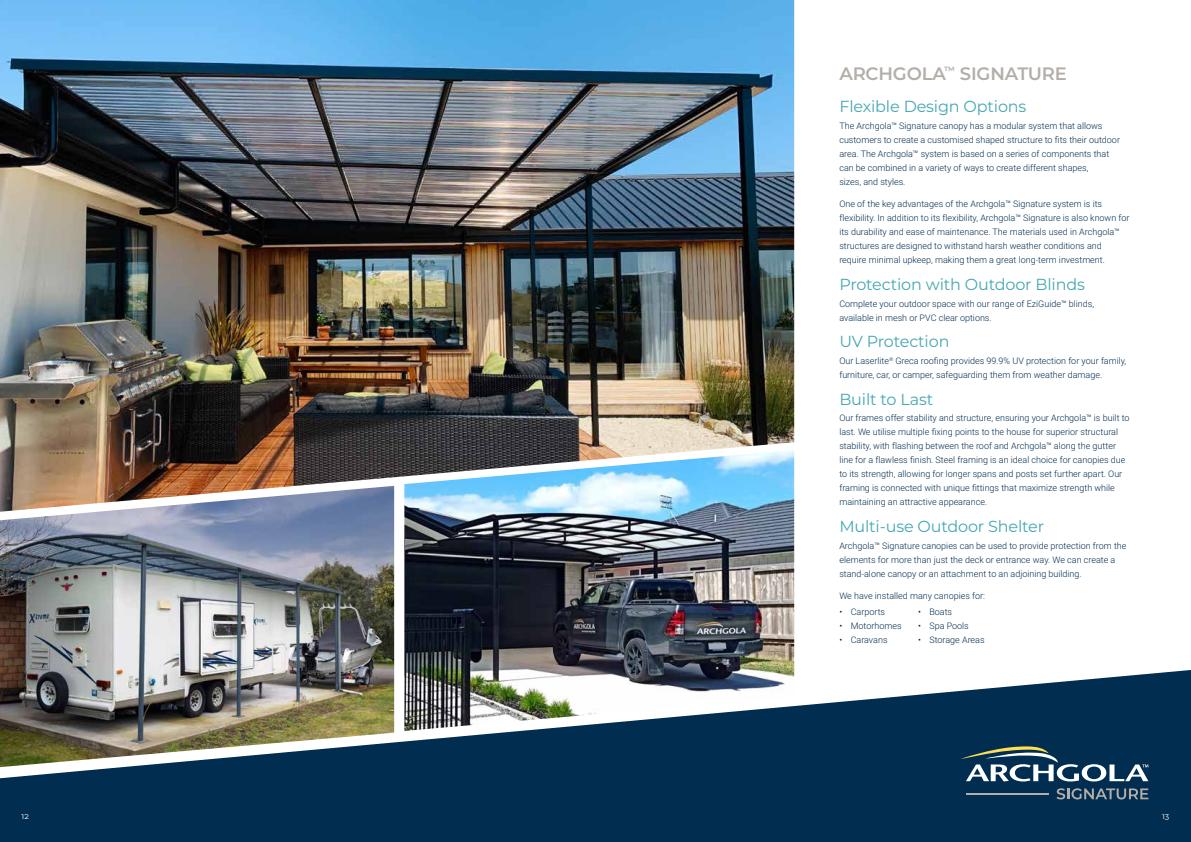
<style>
.page{position:relative;width:1191px;height:842px;background:#fff}
.page>*{position:absolute;margin:0;border:0;box-sizing:border-box;transform-origin:0 0}
.t1{font:600 18px "Montserrat";letter-spacing:-.01em;color:#b4aea8}
.t2{font:16px "Montserrat";letter-spacing:-.01em;color:#46a7b2}
.t3{font:300 9px/14px "Roboto";color:#002d50}
.t4{font:7.9px "Montserrat";color:#fff}
</style>
<div class="page">
<svg style="left:0;top:669px;width:1191px;height:173px;background:#123c5c"></svg>
<img style="left:0;top:0;width:794px;height:512px">
<img style="left:404px;top:450px;width:390px;height:281px">
<img style="left:0;top:486px;width:394px;height:281px">
<svg style="left:1056px;top:788px;width:92px;height:11px"></svg>
<hr style="left:966px;top:793px;width:82px;height:2px;background:#b4aea8">
<svg style="left:960px;top:746px;width:188px;height:35px"></svg>
<h1 class="t1" style="left:839px;top:61px;width:229px">ARCHGOLA<sup>™</sup> SIGNATURE</h1>
<h2 class="t2" style="left:839px;top:95px;width:188px">Flexible Design Options</h2>
<p class="t3" style="left:839px;top:118px;width:282px">The Archgola™ Signature canopy has a modular system that allows customers to create a customised shaped structure to fits their outdoor area. The Archgola™ system is based on a series of components that can be combined in a variety of ways to create different shapes,<br>sizes, and styles.</p>
<p class="t3" style="left:839px;top:197px;width:292px">One of the key advantages of the Archgola™ Signature system is its flexibility. In addition to its flexibility, Archgola™ Signature is also known for its durability and ease of maintenance. The materials used in Archgola™ structures are designed to withstand harsh weather conditions and require minimal upkeep, making them a great long-term investment.</p>
<h2 class="t2" style="left:839px;top:273px;width:247px">Protection with Outdoor Blinds</h2>
<p class="t3" style="left:839px;top:296px;width:256px">Complete your outdoor space with our range of EziGuide™ blinds, available in mesh or PVC clear options.</p>
<h2 class="t2" style="left:839px;top:330px;width:112px">UV Protection</h2>
<p class="t3" style="left:839px;top:353px;width:288px">Our Laserlite<sup>®</sup> Greca roofing provides 99.9% UV protection for your family, furniture, car, or camper, safeguarding them from weather damage.</p>
<h2 class="t2" style="left:839px;top:388px;width:95px">Built to Last</h2>
<p class="t3" style="left:839px;top:411px;width:292px">Our frames offer stability and structure, ensuring your Archgola™ is built to last. We utilise multiple fixing points to the house for superior structural stability, with flashing between the roof and Archgola™ along the gutter line for a flawless finish. Steel framing is an ideal choice for canopies due to its strength, allowing for longer spans and posts set further apart. Our framing is connected with unique fittings that maximize strength while maintaining an attractive appearance.</p>
<h2 class="t2" style="left:839px;top:515px;width:206px">Multi-use Outdoor Shelter</h2>
<p class="t3" style="left:839px;top:538px;width:289px">Archgola™ Signature canopies can be used to provide protection from the elements for more than just the deck or entrance way. We can create a stand-alone canopy or an attachment to an adjoining building.</p>
<p class="t3" style="left:839px;top:589px;width:147px">We have installed many canopies for:</p>
<p class="t3" style="left:839px;top:604px;width:47px">• Carports</p>
<p class="t3" style="left:839px;top:618px;width:64px">• Motorhomes</p>
<p class="t3" style="left:839px;top:632px;width:50px">• Caravans</p>
<p class="t3" style="left:918px;top:604px;width:36px">• Boats</p>
<p class="t3" style="left:918px;top:618px;width:52px">• Spa Pools</p>
<p class="t3" style="left:918px;top:632px;width:68px">• Storage Areas</p>
<p class="t4" style="left:22px;top:811px;width:9px">12</p>
<p class="t4" style="left:1162px;top:811px;width:9px">13</p>
</div>
